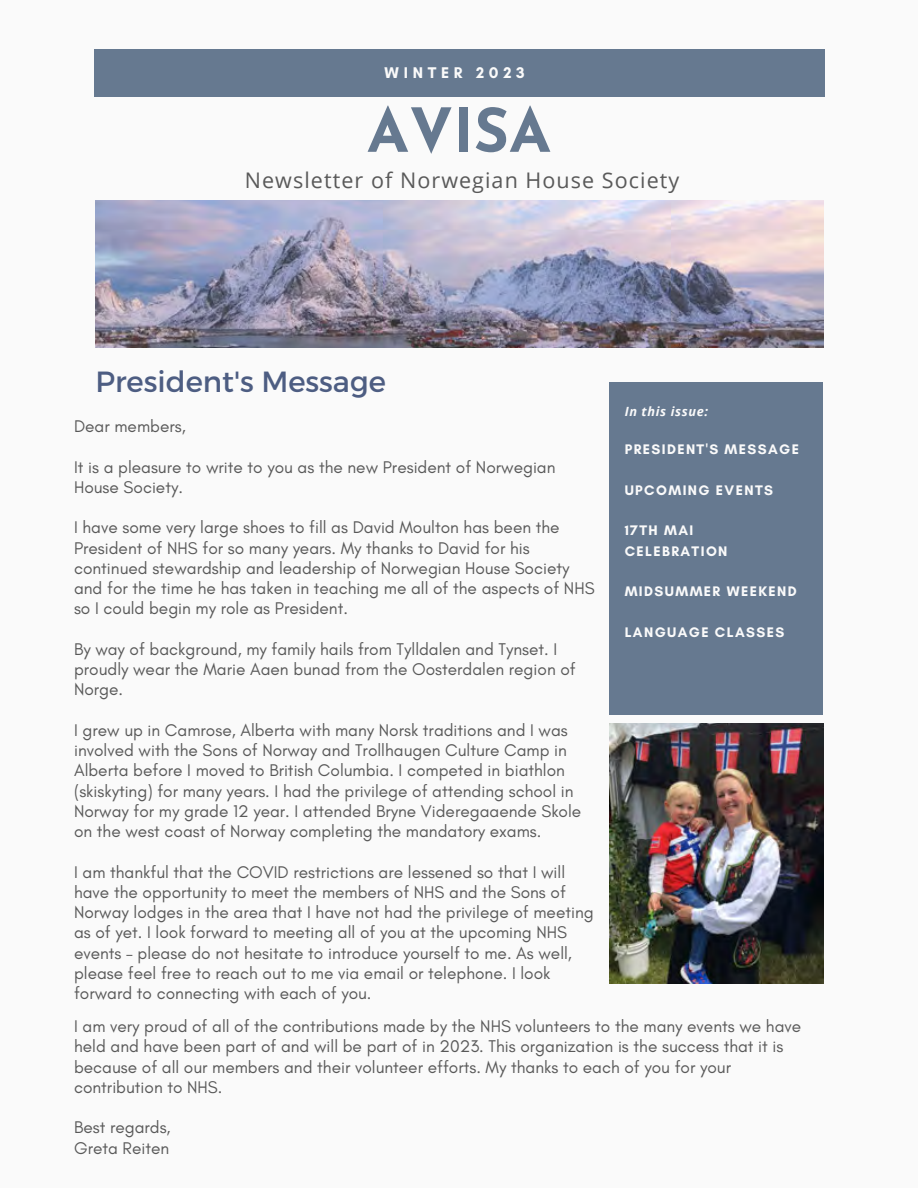
<style>
.page{position:relative;width:918px;height:1188px;background:#fafafa}
.page>*{position:absolute;margin:0;border:0;box-sizing:border-box;transform-origin:0 0}
.t1{font:700 60.45px "Josefin Sans";color:#667990}
.t2{font:29.25px "Montserrat";color:#4d5d82}
.t3{font:21.45px "Open Sans";letter-spacing:.05em;color:#595959}
.t4{font:17.25px/20.2px "Glacial Indifference";color:#595959}
.t5{font:700 15.75px "Glacial Indifference";letter-spacing:.3em;color:#fafafa}
.t6{font:700 14.1px/20.2px "Glacial Indifference";letter-spacing:.1em;color:#fafafa}
.t7{font:italic 700 12.75px "Open Sans";letter-spacing:.05em;color:#fafafa}
</style>
<div class="page">
<div style="left:94px;top:49px;width:730px;height:47px;background:#667990"></div>
<img style="left:95px;top:201px;width:729px;height:147px">
<div style="left:609px;top:382px;width:214px;height:333px;background:#667990"></div>
<img style="left:610px;top:724px;width:214px;height:260px">
<p class="t5" style="left:385px;top:63px;width:142px">WINTER 2023</p>
<p class="t1" style="left:367px;top:106px;width:186px">AVISA</p>
<p class="t3" style="left:245px;top:165px;width:436px">Newsletter of Norwegian House Society</p>
<p class="t2" style="left:95px;top:363px;width:292px">President's Message</p>
<p class="t4" style="left:74px;top:416px;width:113px">Dear members,</p>
<p class="t4" style="left:74px;top:456px;width:483px">It is a pleasure to write to you as the new President of Norwegian<br>House Society.</p>
<p class="t4" style="left:74px;top:517px;width:522px">I have some very large shoes to fill as David Moulton has been the President of NHS for so many years. My thanks to David for his continued stewardship and leadership of Norwegian House Society and for the time he has taken in teaching me all of the aspects of NHS so I could begin my role as President.</p>
<p class="t4" style="left:74px;top:639px;width:503px">By way of background, my family hails from Tylldalen and Tynset. I proudly wear the Marie Aaen bunad from the Oosterdalen region of<br>Norge.</p>
<p class="t4" style="left:74px;top:720px;width:509px">I grew up in Camrose, Alberta with many Norsk traditions and I was involved with the Sons of Norway and Trollhaugen Culture Camp in Alberta before I moved to British Columbia. I competed in biathlon (skiskyting) for many years. I had the privilege of attending school in Norway for my grade 12 year. I attended Bryne Videregaaende Skole on the west coast of Norway completing the mandatory exams.</p>
<p class="t4" style="left:74px;top:861px;width:521px">I am thankful that the COVID restrictions are lessened so that I will have the opportunity to meet the members of NHS and the Sons of Norway lodges in the area that I have not had the privilege of meeting as of yet. I look forward to meeting all of you at the upcoming NHS events – please do not hesitate to introduce yourself to me. As well, please feel free to reach out to me via email or telephone. I look forward to connecting with each of you.</p>
<p class="t7" style="left:625px;top:402px;width:85px">In this issue:</p>
<p class="t6" style="left:625px;top:439px;width:176px">PRESIDENT'S MESSAGE</p>
<p class="t6" style="left:625px;top:480px;width:150px">UPCOMING EVENTS</p>
<p class="t6" style="left:625px;top:520px;width:104px">17TH MAI<br>CELEBRATION</p>
<p class="t6" style="left:625px;top:581px;width:174px">MIDSUMMER WEEKEND</p>
<p class="t6" style="left:625px;top:622px;width:161px">LANGUAGE CLASSES</p>
<p class="t4" style="left:74px;top:1016px;width:729px">I am very proud of all of the contributions made by the NHS volunteers to the many events we have held and have been part of and will be part of in 2023. This organization is the success that it is because of all our members and their volunteer efforts. My thanks to each of you for your contribution to NHS.</p>
<p class="t4" style="left:74px;top:1117px;width:98px">Best regards,</p>
<p class="t4" style="left:74px;top:1137px;width:97px">Greta Reiten</p>
</div>
